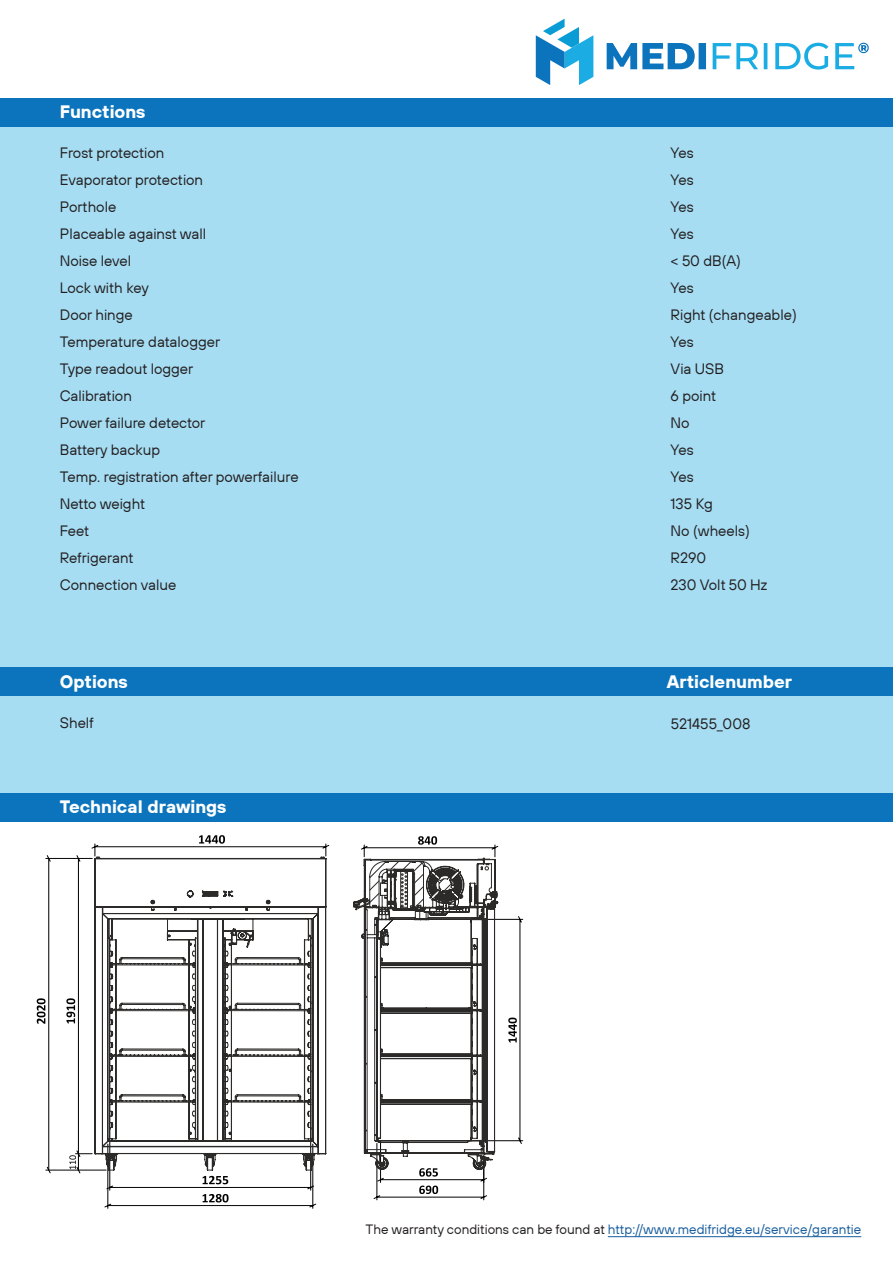
<style>
.page{position:relative;width:893px;height:1263px;background:#fff}
.page>*{position:absolute;margin:0;border:0;box-sizing:border-box;transform-origin:0 0}
.t1{font:700 18px "TT Hoves Pro Trial";color:#fff}
.t2{font:15px/27px "TT Hoves Pro Trial";color:#231f20}
.t3{font:13.5px "TT Hoves Pro Trial";color:#175d9e}
.s1{color:#231f20}
</style>
<div class="page">
<div style="left:0;top:127px;width:893px;height:695px;background:#a6ddf3"></div>
<div style="left:0;top:99px;width:893px;height:28px;background:#0c74bc"></div>
<div style="left:0;top:793px;width:893px;height:29px;background:#0c74bc"></div>
<svg style="left:536px;top:19px;width:57px;height:66px"></svg>
<svg style="left:607px;top:43px;width:99px;height:26px"></svg>
<svg style="left:713px;top:43px;width:156px;height:27px"></svg>
<div style="left:0;top:668px;width:893px;height:28px;background:#0c74bc"></div>
<hr style="left:46px;top:858px;width:46px;height:1px;background:#000">
<hr style="left:46px;top:1170px;width:60px;height:1px;background:#000">
<svg style="left:66px;top:998px;width:9px;height:25px"></svg>
<svg style="left:37px;top:998px;width:9px;height:26px"></svg>
<svg style="left:69px;top:1150px;width:23px;height:23px"></svg>
<svg style="left:92px;top:835px;width:237px;height:21px"></svg>
<svg style="left:77px;top:855px;width:3px;height:7px"></svg>
<hr style="left:78px;top:858px;width:1px;height:296px;background:#000">
<svg style="left:47px;top:855px;width:4px;height:7px"></svg>
<svg style="left:47px;top:1167px;width:4px;height:6px"></svg>
<hr style="left:48px;top:858px;width:1px;height:312px;background:#000">
<svg style="left:104px;top:1170px;width:212px;height:38px"></svg>
<svg style="left:94px;top:857px;width:232px;height:313px"></svg>
<svg style="left:361px;top:836px;width:162px;height:364px"></svg>
<svg style="left:353px;top:858px;width:145px;height:312px"></svg>
<hr style="left:608px;top:1236px;width:253px;height:1px;background:#175d9e">
<p class="t1" style="left:60px;top:100px;width:87px">Functions</p>
<p class="t2" style="left:60px;top:139px;width:145px">Frost protection<br>Evaporator protection<br>Porthole</p>
<p class="t2" style="left:60px;top:220px;width:148px">Placeable against wall</p>
<p class="t2" style="left:60px;top:247px;width:91px">Noise level<br>Lock with key</p>
<p class="t2" style="left:60px;top:301px;width:74px">Door hinge</p>
<p class="t2" style="left:60px;top:328px;width:162px">Temperature datalogger</p>
<p class="t2" style="left:60px;top:355px;width:135px">Type readout logger</p>
<p class="t2" style="left:60px;top:382px;width:74px">Calibration</p>
<p class="t2" style="left:60px;top:409px;width:147px">Power failure detector</p>
<p class="t2" style="left:60px;top:436px;width:102px">Battery backup</p>
<p class="t2" style="left:60px;top:463px;width:240px">Temp. registration after powerfailure</p>
<p class="t2" style="left:60px;top:490px;width:87px">Netto weight</p>
<p class="t2" style="left:60px;top:517px;width:31px">Feet</p>
<p class="t2" style="left:60px;top:544px;width:75px">Refrigerant</p>
<p class="t2" style="left:60px;top:571px;width:118px">Connection value</p>
<p class="t2" style="left:671px;top:139px;width:25px">Yes</p>
<p class="t2" style="left:671px;top:166px;width:25px">Yes</p>
<p class="t2" style="left:671px;top:193px;width:25px">Yes</p>
<p class="t2" style="left:671px;top:220px;width:25px">Yes</p>
<p class="t2" style="left:671px;top:247px;width:72px">&lt; 50 dB(A)</p>
<p class="t2" style="left:671px;top:274px;width:25px">Yes</p>
<p class="t2" style="left:671px;top:301px;width:128px">Right (changeable)</p>
<p class="t2" style="left:671px;top:328px;width:25px">Yes</p>
<p class="t2" style="left:671px;top:355px;width:55px">Via USB</p>
<p class="t2" style="left:671px;top:382px;width:47px">6 point</p>
<p class="t2" style="left:671px;top:409px;width:21px">No</p>
<p class="t2" style="left:671px;top:436px;width:25px">Yes</p>
<p class="t2" style="left:671px;top:463px;width:25px">Yes</p>
<p class="t2" style="left:671px;top:490px;width:44px">135 Kg</p>
<p class="t2" style="left:671px;top:517px;width:81px">No (wheels)</p>
<p class="t2" style="left:671px;top:544px;width:37px">R290</p>
<p class="t2" style="left:671px;top:571px;width:98px">230 Volt 50 Hz</p>
<p class="t1" style="left:60px;top:669px;width:70px">Options</p>
<p class="t2" style="left:60px;top:709px;width:36px">Shelf</p>
<p class="t2" style="left:671px;top:710px;width:81px">521455_008</p>
<p class="t1" style="left:667px;top:669px;width:127px">Articlenumber</p>
<p class="t1" style="left:60px;top:795px;width:168px">Technical drawings</p>
<p class="t3" style="left:365px;top:1221px;width:497px"><span class="s1">The warranty conditions can be found at</span> http://www.medifridge.eu/service/garantie</p>
</div>
